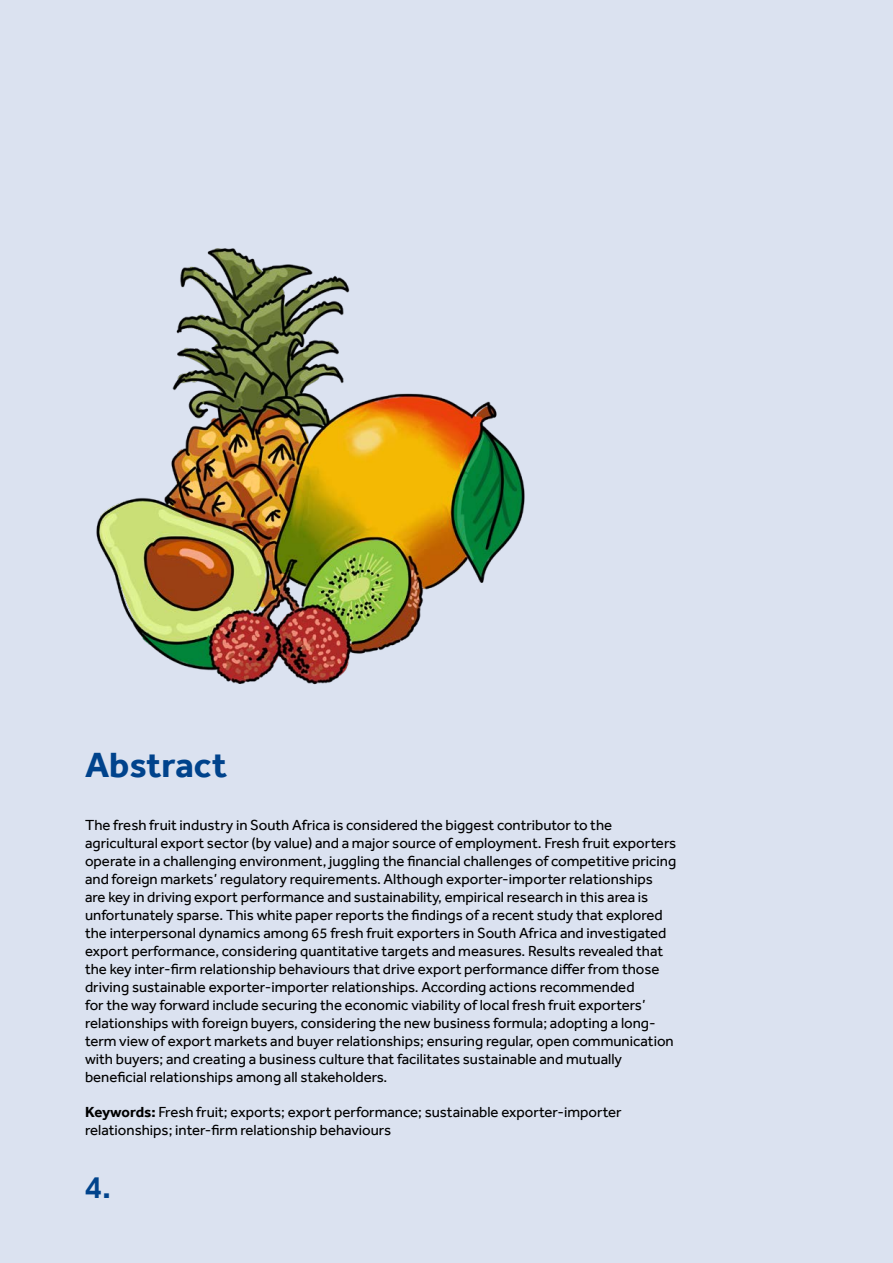
<style>
.page{position:relative;width:893px;height:1263px;background:#dbe2f0}
.page>*{position:absolute;margin:0;border:0;box-sizing:border-box;transform-origin:0 0}
.t1{font:700 36px "Effra";color:#00438c}
.t2{font:500 33px "Effra";color:#00438c}
.t3{font:15px/18px "Effra";color:#000}
.s1{font-weight:700}
</style>
<div class="page">
<img style="left:96px;top:248px;width:429px;height:437px">
<h1 class="t1" style="left:85px;top:744px;width:144px">Abstract</h1>
<p class="t3" style="left:85px;top:816px;width:593px">The fresh fruit industry in South Africa is considered the biggest contributor to the agricultural export sector (by value) and a major source of employment. Fresh fruit exporters operate in a challenging environment, juggling the financial challenges of competitive pricing and foreign markets’ regulatory requirements. Although exporter-importer relationships are key in driving export performance and sustainability, empirical research in this area is unfortunately sparse. This white paper reports the findings of a recent study that explored the interpersonal dynamics among 65 fresh fruit exporters in South Africa and investigated export performance, considering quantitative targets and measures. Results revealed that the key inter-firm relationship behaviours that drive export performance differ from those driving sustainable exporter-importer relationships. According actions recommended<br>for the way forward include securing the economic viability of local fresh fruit exporters’ relationships with foreign buyers, considering the new business formula; adopting a long&shy;term view of export markets and buyer relationships; ensuring regular, open communication with buyers; and creating a business culture that facilitates sustainable and mutually beneficial relationships among all stakeholders.</p>
<p class="t3" style="left:85px;top:1103px;width:538px"><span class="s1">Keywords:</span> Fresh fruit; exports; export performance; sustainable exporter-importer relationships; inter-firm relationship behaviours</p>
<h2 class="t2" style="left:84px;top:1167px;width:28px">4.</h2>
</div>
